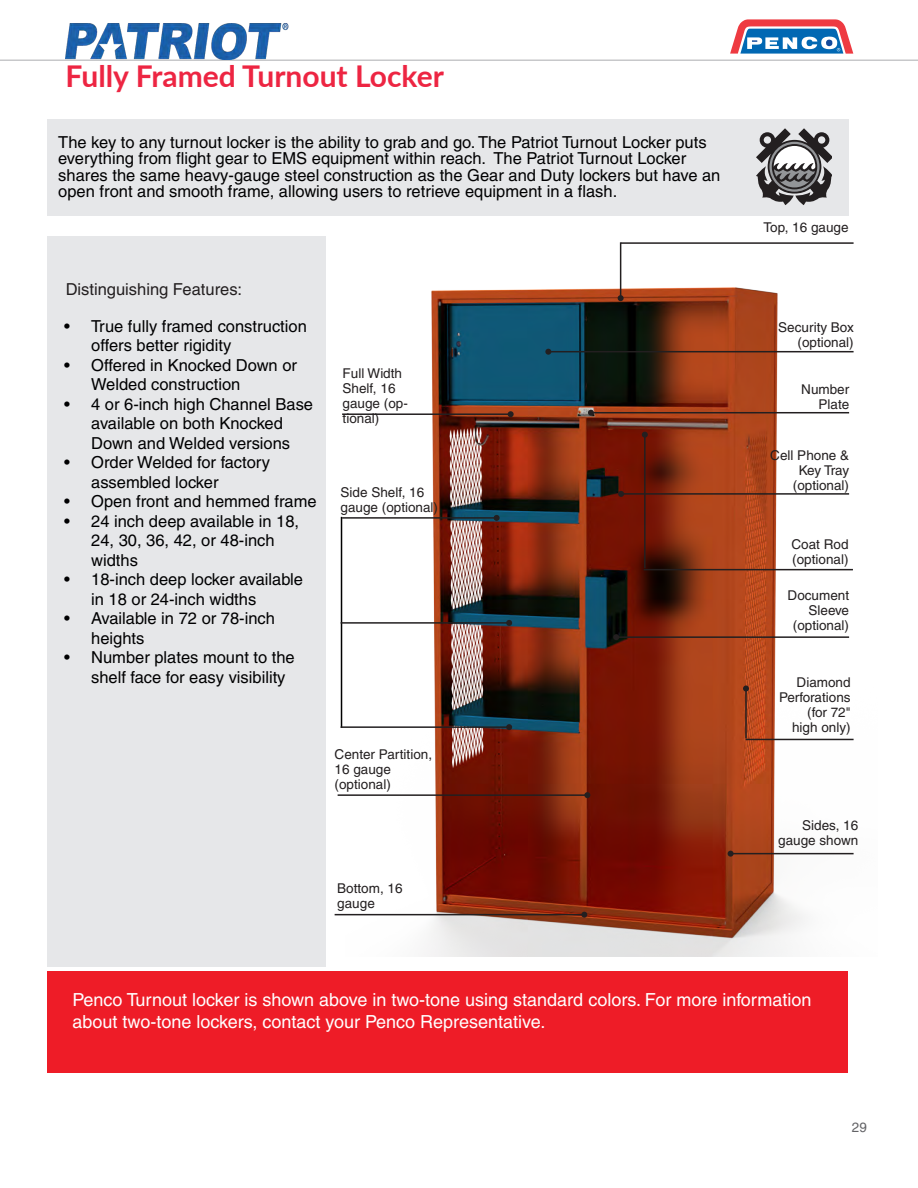
<style>
.page{position:relative;width:918px;height:1188px;background:#fff}
.page>*{position:absolute;margin:0;border:0;box-sizing:border-box;transform-origin:0 0}
.Chapter_Title{font:700 30px "Lato";color:#ed2542}
.Body_Text{font:18px/21.6px "Helvetica";color:#fff}
.Footer_Page_Numbers{font:16.5px/19.5px "Helvetica";color:#000001}
.Body_Header{font:16.5px "Helvetica";color:#231f20}
.Color_Chips{font:13.5px/15px "Helvetica";color:#231f20}
.t1{font:13.5px "Helvetica";color:#636366}
</style>
<div class="page">
<svg style="left:730px;top:19px;width:124px;height:35px"></svg>
<hr style="left:0;top:59px;width:918px;height:2px;background:#c7c8ca">
<div style="left:48px;top:119px;width:801px;height:96px;background:#e6e7e9"></div>
<svg style="left:756px;top:128px;width:76px;height:77px"></svg>
<img style="left:345px;top:242px;width:509px;height:714px">
<hr style="left:746px;top:739px;width:108px;height:1px;background:#231f20">
<hr style="left:731px;top:853px;width:123px;height:1px;background:#231f20">
<svg style="left:728px;top:851px;width:6px;height:6px"></svg>
<hr style="left:644px;top:569px;width:209px;height:1px;background:#231f20">
<hr style="left:548px;top:351px;width:306px;height:1px;background:#231f20">
<svg style="left:545px;top:349px;width:6px;height:6px"></svg>
<hr style="left:620px;top:242px;width:1px;height:56px;background:#231f20">
<svg style="left:618px;top:295px;width:6px;height:6px"></svg>
<hr style="left:644px;top:435px;width:2px;height:133px;background:#231f20">
<svg style="left:642px;top:432px;width:6px;height:6px"></svg>
<hr style="left:338px;top:794px;width:249px;height:2px;background:#231f20">
<svg style="left:584px;top:792px;width:6px;height:6px"></svg>
<hr style="left:621px;top:242px;width:233px;height:2px;background:#231f20">
<hr style="left:342px;top:413px;width:169px;height:2px;background:#231f20">
<svg style="left:508px;top:411px;width:6px;height:6px"></svg>
<hr style="left:591px;top:412px;width:258px;height:1px;background:#231f20">
<svg style="left:588px;top:410px;width:6px;height:6px"></svg>
<hr style="left:745px;top:689px;width:2px;height:49px;background:#231f20">
<svg style="left:743px;top:686px;width:6px;height:6px"></svg>
<div style="left:47px;top:237px;width:278px;height:730px;background:#e6e7e9"></div>
<div style="left:47px;top:971px;width:800px;height:102px;background:#ee1c27"></div>
<hr style="left:341px;top:517px;width:1px;height:211px;background:#000">
<img style="left:65px;top:23px;width:227px;height:37px">
<hr style="left:342px;top:517px;width:155px;height:2px;background:#231f20">
<svg style="left:494px;top:515px;width:6px;height:6px"></svg>
<hr style="left:341px;top:622px;width:168px;height:2px;background:#231f20">
<svg style="left:506px;top:620px;width:6px;height:6px"></svg>
<hr style="left:341px;top:726px;width:168px;height:2px;background:#231f20">
<svg style="left:506px;top:724px;width:6px;height:6px"></svg>
<hr style="left:335px;top:914px;width:249px;height:1px;background:#231f20">
<svg style="left:581px;top:912px;width:6px;height:6px"></svg>
<hr style="left:616px;top:636px;width:233px;height:2px;background:#231f20">
<svg style="left:613px;top:634px;width:6px;height:6px"></svg>
<hr style="left:621px;top:493px;width:228px;height:2px;background:#231f20">
<svg style="left:618px;top:491px;width:6px;height:6px"></svg>
<p class="Chapter_Title" style="left:66px;top:54px;width:380px">Fully Framed Turnout Locker</p>
<p class="Footer_Page_Numbers" style="left:58px;top:134px;width:664px;line-height:16.5px">The key to any turnout locker is the ability to grab and go. The Patriot Turnout Locker puts everything from flight gear to EMS equipment within reach. The Patriot Turnout Locker shares the same heavy-gauge steel construction as the Gear and Duty lockers but have an open front and smooth frame, allowing users to retrieve equipment in a flash.</p>
<p class="Body_Header" style="left:66px;top:280px;width:178px">Distinguishing Features:</p>
<p class="Footer_Page_Numbers" style="left:91px;top:316px;width:217px;text-indent:-27px">• True fully framed construction offers better rigidity</p>
<p class="Footer_Page_Numbers" style="left:91px;top:355px;width:207px;text-indent:-27px">• Offered in Knocked Down or<br>Welded construction</p>
<p class="Footer_Page_Numbers" style="left:64px;top:394px;width:250px;text-align:center">• 4 or 6-inch high Channel Base available on both Knocked<br>Down and Welded versions</p>
<p class="Footer_Page_Numbers" style="left:91px;top:453px;width:180px;text-indent:-27px">• Order Welded for factory assembled locker</p>
<p class="Footer_Page_Numbers" style="left:64px;top:492px;width:254px">• Open front and hemmed frame</p>
<p class="Footer_Page_Numbers" style="left:91px;top:511px;width:210px;text-indent:-27px">• 24 inch deep available in 18,<br>24, 30, 36, 42, or 48-inch widths</p>
<p class="Footer_Page_Numbers" style="left:91px;top:570px;width:213px;text-indent:-27px">• 18-inch deep locker available in 18 or 24-inch widths</p>
<p class="Footer_Page_Numbers" style="left:91px;top:609px;width:185px;text-indent:-27px">• Available in 72 or 78-inch heights</p>
<p class="Footer_Page_Numbers" style="left:91px;top:648px;width:205px;text-indent:-27px">• Number plates mount to the shelf face for easy visibility</p>
<p class="Color_Chips" style="left:343px;top:366px;width:67px">Full Width<br>Shelf, 16 gauge (op&shy;tional)</p>
<p class="Color_Chips" style="left:341px;top:485px;width:99px">Side Shelf, 16 gauge (optional)</p>
<p class="Color_Chips" style="left:335px;top:747px;width:99px">Center Partition,<br>16 gauge</p>
<p class="Color_Chips" style="left:335px;top:777px;width:58px">(optional)</p>
<p class="Color_Chips" style="left:337px;top:881px;width:67px">Bottom, 16 gauge</p>
<p class="Color_Chips" style="left:764px;top:219px;width:86px">Top, 16 gauge</p>
<p class="Color_Chips" style="left:778px;top:320px;width:77px">Security Box</p>
<p class="Color_Chips" style="left:798px;top:335px;width:58px">(optional)</p>
<p class="Color_Chips" style="left:801px;top:382px;width:50px">Number</p>
<p class="Color_Chips" style="left:819px;top:397px;width:32px">Plate</p>
<p class="Color_Chips" style="left:770px;top:448px;width:80px;text-align:right">Cell Phone &amp;<br>Key Tray</p>
<p class="Color_Chips" style="left:793px;top:478px;width:58px">(optional)</p>
<p class="Color_Chips" style="left:792px;top:537px;width:59px">Coat Rod</p>
<p class="Color_Chips" style="left:792px;top:552px;width:58px">(optional)</p>
<p class="Color_Chips" style="left:788px;top:587px;width:63px;text-align:right">Document<br>Sleeve</p>
<p class="Color_Chips" style="left:793px;top:617px;width:58px">(optional)</p>
<p class="Color_Chips" style="left:797px;top:674px;width:56px">Diamond</p>
<p class="Color_Chips" style="left:779px;top:689px;width:73px">Perforations</p>
<p class="Color_Chips" style="left:807px;top:704px;width:45px">(for 72"</p>
<p class="Color_Chips" style="left:792px;top:719px;width:60px">high only)</p>
<p class="Color_Chips" style="left:778px;top:818px;width:82px;text-align:right">Sides, 16 gauge shown</p>
<p class="Body_Text" style="left:72px;top:989px;width:740px">Penco Turnout locker is shown above in two-tone using standard colors. For more information about two-tone lockers, contact your Penco Representative.</p>
<p class="t1" style="left:852px;top:1119px;width:17px">29</p>
</div>
